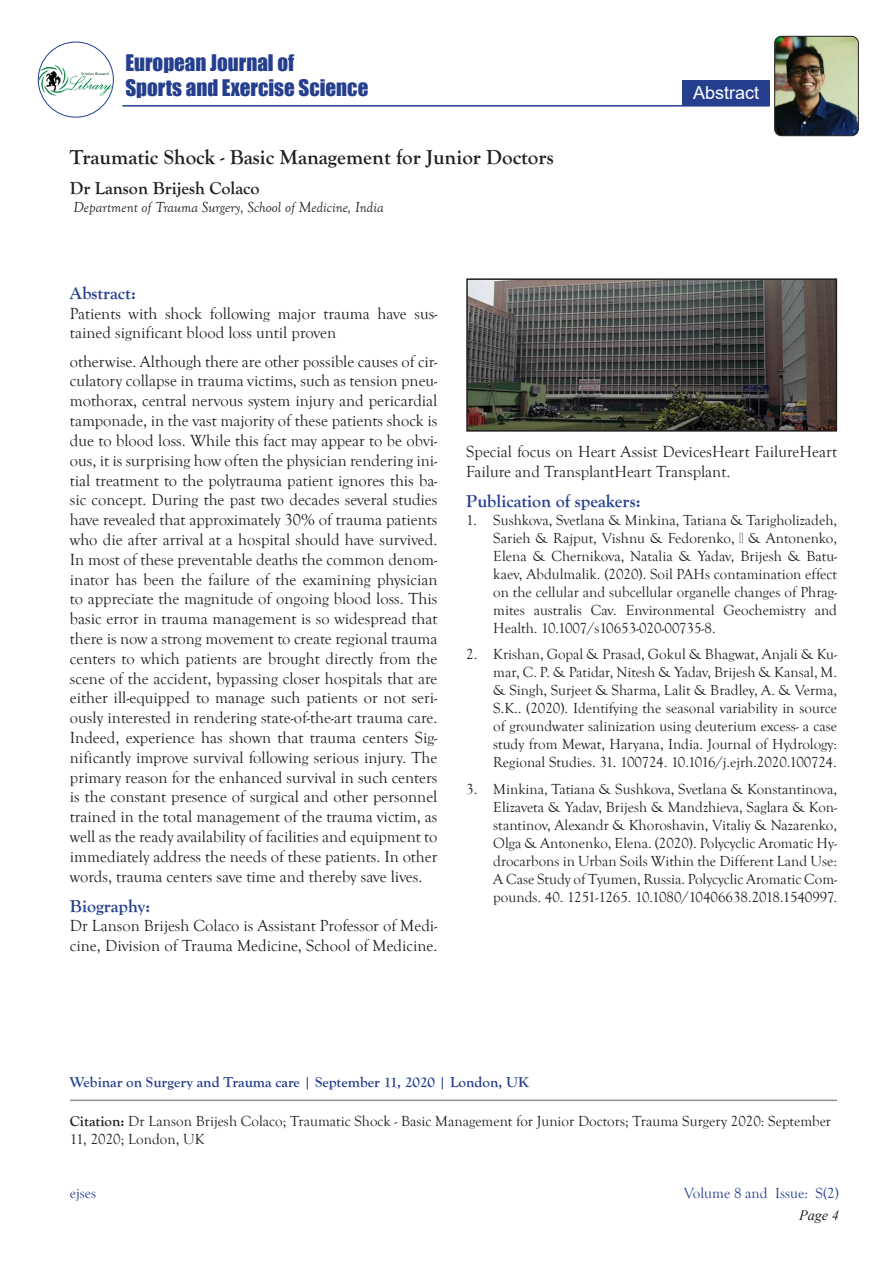
<style>
.page{position:relative;width:893px;height:1263px;background:#fff}
.page>*{position:absolute;margin:0;border:0;box-sizing:border-box;transform-origin:0 0}
.t1{font:700 21px "Goudy Old Style T";color:#231f20}
.t2{font:21px/25.2px "Impact";color:#253f8e}
.t3{font:700 18px "Goudy Old Style T";color:#253f8e}
.t4{font:700 18px "Goudy Old Style T";color:#231f20}
.t5{font:18px "Arial";color:#fff}
.t6{font:16.5px/19.8px "Goudy Old Style T";color:#231f20}
.t7{font:15px/18px "Goudy Old Style T";color:#231f20;text-align:justify}
.t8{font:700 15px "Goudy Old Style T";color:#253f8e}
.t9{font:italic 15px "Goudy Old Style T";color:#231f20}
.t10{font:15px "Goudy Old Style T";color:#253f8e}
.t11{font:italic 14.25px "Times New Roman";color:#231f20}
.s1{font-weight:700}
</style>
<div class="page">
<img style="left:38px;top:64px;width:75px;height:32px">
<div style="left:38px;top:42px;width:76px;height:76px;border:1px solid #253f8e;border-radius:50%"></div>
<div style="left:682px;top:80px;width:88px;height:25px;background:#253f8e"></div>
<hr style="left:122px;top:105px;width:647px;height:2px;background:#253f8e">
<img style="left:775px;top:36px;width:83px;height:100px">
<div style="left:774px;top:36px;width:85px;height:100px;border:1px solid #231f20;border-radius:7px"></div>
<hr style="left:70px;top:1099px;width:767px;height:2px;background:#231f20">
<img style="left:469px;top:281px;width:365px;height:148px">
<div style="left:466px;top:278px;width:371px;height:154px;border:2px solid #231f20"></div>
<p class="t2" style="left:125px;top:49px;width:244px">European Journal of<br>Sports and Exercise Science</p>
<p class="t1" style="left:70px;top:146px;width:485px">Traumatic Shock - Basic Management for Junior Doctors</p>
<p class="t4" style="left:70px;top:178px;width:191px">Dr Lanson Brijesh Colaco</p>
<p class="t9" style="left:74px;top:199px;width:312px">Department of Trauma Surgery, School of Medicine, India</p>
<p class="t5" style="left:693px;top:80px;width:68px">Abstract</p>
<p class="t3" style="left:70px;top:283px;width:68px">Abstract:</p>
<p class="t6" style="left:70px;top:304px;width:369px">Patients with shock following major trauma have sus&shy;tained significant blood loss until proven</p>
<p class="t6" style="left:70px;top:352px;width:369px;text-align:justify">otherwise. Although there are other possible causes of cir&shy;culatory collapse in trauma victims, such as tension pneu&shy;mothorax, central nervous system injury and pericardial tamponade, in the vast majority of these patients shock is due to blood loss. While this fact may appear to be obvi&shy;ous, it is surprising how often the physician rendering ini&shy;tial treatment to the polytrauma patient ignores this ba&shy;sic concept. During the past two decades several studies have revealed that approximately 30% of trauma patients who die after arrival at a hospital should have survived.<br>In most of these preventable deaths the common denom&shy;inator has been the failure of the examining physician to appreciate the magnitude of ongoing blood loss. This basic error in trauma management is so widespread that there is now a strong movement to create regional trauma centers to which patients are brought directly from the scene of the accident, bypassing closer hospitals that are either ill-equipped to manage such patients or not seri&shy;ously interested in rendering state-of-the-art trauma care.<br>Indeed, experience has shown that trauma centers Sig&shy;nificantly improve survival following serious injury. The primary reason for the enhanced survival in such centers is the constant presence of surgical and other personnel trained in the total management of the trauma victim, as well as the ready availability of facilities and equipment to immediately address the needs of these patients. In other words, trauma centers save time and thereby save lives.</p>
<p class="t3" style="left:70px;top:896px;width:82px">Biography:</p>
<p class="t6" style="left:70px;top:916px;width:369px">Dr Lanson Brijesh Colaco is Assistant Professor of Medi&shy;cine, Division of Trauma Medicine, School of Medicine.</p>
<p class="t6" style="left:466px;top:442px;width:372px">Special focus on Heart Assist DevicesHeart FailureHeart<br>Failure and TransplantHeart Transplant.</p>
<p class="t3" style="left:466px;top:491px;width:176px">Publication of speakers:</p>
<p class="t7" style="left:493px;top:511px;width:345px;text-indent:-27px">1. Sushkova, Svetlana &amp; Minkina, Tatiana &amp; Tarigholizadeh, Sarieh &amp; Rajput, Vishnu &amp; Fedorenko, А &amp; Antonenko, Elena &amp; Chernikova, Natalia &amp; Yadav, Brijesh &amp; Batu&shy;kaev, Abdulmalik. (2020). Soil PAHs contamination effect on the cellular and subcellular organelle changes of Phrag&shy;mites australis Cav. Environmental Geochemistry and Health. 10.1007/s10653-020-00735-8.</p>
<p class="t7" style="left:493px;top:646px;width:345px;text-indent:-27px">2. Krishan, Gopal &amp; Prasad, Gokul &amp; Bhagwat, Anjali &amp; Ku&shy;mar, C. P. &amp; Patidar, Nitesh &amp; Yadav, Brijesh &amp; Kansal, M. &amp; Singh, Surjeet &amp; Sharma, Lalit &amp; Bradley, A. &amp; Verma, S.K.. (2020). Identifying the seasonal variability in source of groundwater salinization using deuterium excess- a case study from Mewat, Haryana, India. Journal of Hydrology:<br>Regional Studies. 31. 100724. 10.1016/j.ejrh.2020.100724.</p>
<p class="t7" style="left:493px;top:780px;width:345px;text-indent:-27px">3. Minkina, Tatiana &amp; Sushkova, Svetlana &amp; Konstantinova, Elizaveta &amp; Yadav, Brijesh &amp; Mandzhieva, Saglara &amp; Kon&shy;stantinov, Alexandr &amp; Khoroshavin, Vitaliy &amp; Nazarenko, Olga &amp; Antonenko, Elena. (2020). Polycyclic Aromatic Hy&shy;drocarbons in Urban Soils Within the Different Land Use:<br>A Case Study of Tyumen, Russia. Polycyclic Aromatic Com&shy;pounds. 40. 1251-1265. 10.1080/10406638.2018.1540997.</p>
<p class="t8" style="left:70px;top:1074px;width:461px">Webinar on Surgery and Trauma care | September 11, 2020 | London, UK</p>
<p class="t7" style="left:70px;top:1112px;width:763px"><span class="s1">Citation:</span> Dr Lanson Brijesh Colaco; Traumatic Shock - Basic Management for Junior Doctors; Trauma Surgery 2020: September<br>11, 2020; London, UK</p>
<p class="t10" style="left:70px;top:1185px;width:28px">ejses</p>
<p class="t10" style="left:684px;top:1185px;width:157px">Volume 8 and Issue: S(2)</p>
<p class="t11" style="left:799px;top:1206px;width:41px">Page 4</p>
</div>
